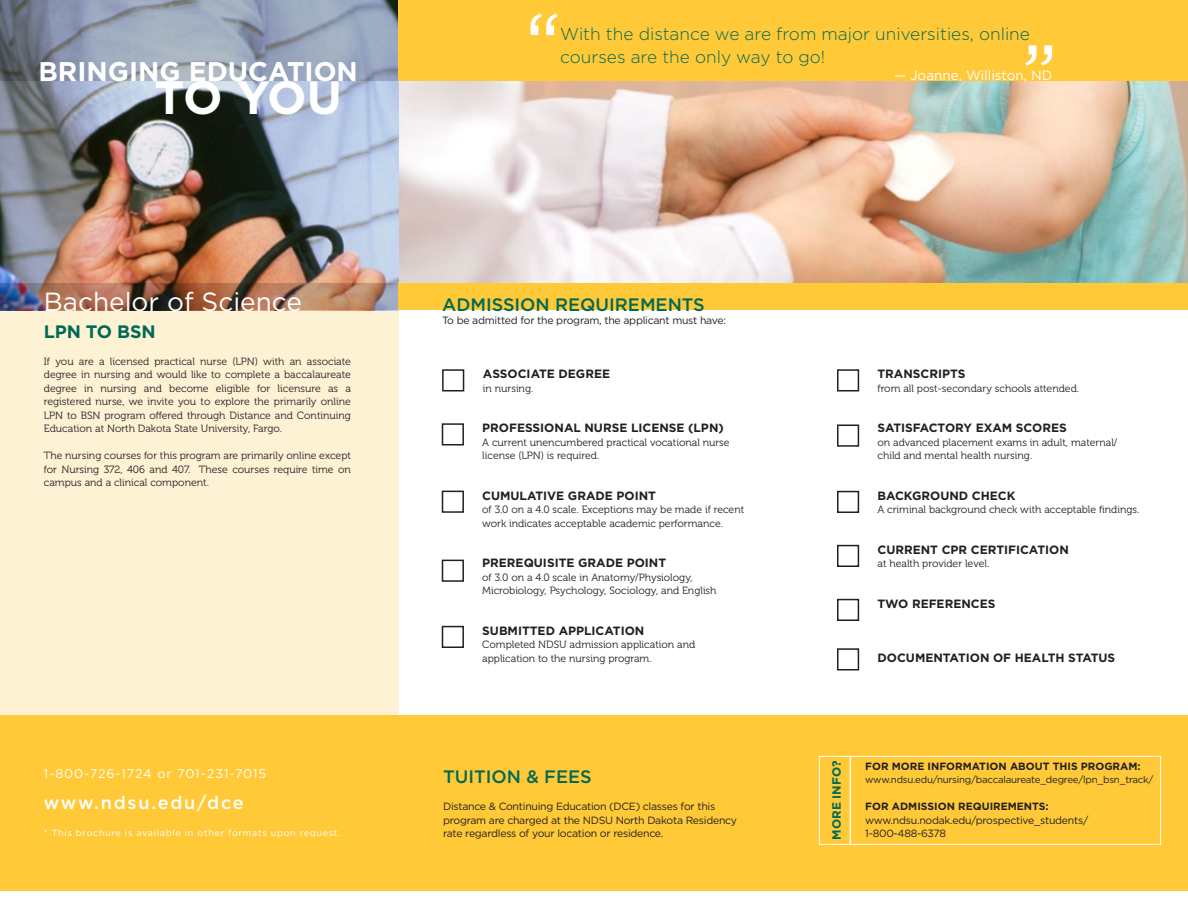
<style>
.page{position:relative;width:1188px;height:918px;background:#fff}
.page>*{position:absolute;margin:0;border:0;box-sizing:border-box;transform-origin:0 0}
.t1{font:700 46.5px "Gotham";color:#fff}
.t2{font:700 27px "Gotham";color:#fff}
.master_title{font:26.25px "Gotham";color:#fff}
.Title_Big{font:500 18px "Gotham";color:#006954}
.t3{font:500 18px "Gotham";letter-spacing:.1em;color:#fff}
.degree_title{font:700 18px "Gotham";letter-spacing:-.01em;color:#006954}
.Title_Large{font:300 17.25px/22.5px "Gotham";color:#006954}
.Title_Large-2{font:13.5px "Gotham";color:#fff}
.t4{font:12.6px "Gotham";letter-spacing:.075em;color:#fff}
.checklist_title{font:700 12px "Gotham";color:#231f20}
.t5{font:700 12px "Gotham";color:#006954}
.checklist_descriptio{font:10.5px/13.5px "Museo 300";color:#231f20}
.body{font:10.5px/13.5px "Museo 300";color:#231f20;text-align:justify}
.Book_Default{font:10.5px/13.5px "Gotham";letter-spacing:-.025em;color:#231f20}
.Program_Title{font:700 10.5px "Gotham";color:#231f20}
.Book_Default-2{font:9.75px "Gotham";letter-spacing:-.025em;color:#231f20}
.t6{font:9px "Gotham";letter-spacing:.075em;color:#fff}
</style>
<div class="page">
<img style="left:398px;top:81px;width:790px;height:203px">
<div style="left:0;top:310px;width:398px;height:581px;background:#fef2d5"></div>
<img style="left:0;top:81px;width:398px;height:203px">
<div style="left:0;top:716px;width:1188px;height:175px;background:#ffc938"></div>
<div style="left:850px;top:756px;width:311px;height:89px;border:1px solid #fff"></div>
<div style="left:819px;top:756px;width:32px;height:89px;border:1px solid #fff"></div>
<img style="left:0;top:284px;width:398px;height:26px">
<svg style="left:0;top:0;width:398px;height:81px;background:#919caf"></svg>
<div style="left:442px;top:369px;width:22px;height:23px;border:2px solid #231f20"></div>
<div style="left:398px;top:0;width:790px;height:81px;background:#ffc938"></div>
<div style="left:398px;top:284px;width:790px;height:26px;background:#ffc938"></div>
<svg style="left:531px;top:13px;width:27px;height:22px"></svg>
<svg style="left:1025px;top:45px;width:27px;height:21px"></svg>
<div style="left:837px;top:491px;width:22px;height:22px;border:2px solid #231f20"></div>
<div style="left:442px;top:423px;width:22px;height:23px;border:2px solid #231f20"></div>
<div style="left:837px;top:369px;width:22px;height:23px;border:2px solid #231f20"></div>
<div style="left:442px;top:491px;width:22px;height:22px;border:2px solid #231f20"></div>
<div style="left:442px;top:560px;width:22px;height:22px;border:2px solid #231f20"></div>
<div style="left:837px;top:545px;width:22px;height:22px;border:2px solid #231f20"></div>
<div style="left:442px;top:626px;width:22px;height:22px;border:2px solid #231f20"></div>
<div style="left:837px;top:599px;width:22px;height:22px;border:2px solid #231f20"></div>
<div style="left:837px;top:648px;width:22px;height:22px;border:2px solid #231f20"></div>
<div style="left:837px;top:424px;width:22px;height:23px;border:2px solid #231f20"></div>
<p class="t2" style="left:38px;top:54px;width:321px">BRINGING EDUCATION</p>
<p class="t1" style="left:154px;top:66px;width:189px">TO YOU</p>
<p class="master_title" style="left:44px;top:284px;width:260px">Bachelor of Science</p>
<p class="degree_title" style="left:44px;top:319px;width:113px">LPN TO BSN</p>
<p class="body" style="left:44px;top:354px;width:309px">If you are a licensed practical nurse (LPN) with an associate degree in nursing and would like to complete a baccalaureate degree in nursing and become eligible for licensure as a registered nurse, we invite you to explore the primarily online LPN to BSN program offered through Distance and Continuing Education at North Dakota State University, Fargo.</p>
<p class="body" style="left:44px;top:449px;width:309px">The nursing courses for this program are primarily online except for Nursing 372, 406 and 407. These courses require time on campus and a clinical component.</p>
<p class="t4" style="left:44px;top:766px;width:224px">1-800-726-1724 or 701-231-7015</p>
<p class="t3" style="left:44px;top:791px;width:201px">www.ndsu.edu/dce</p>
<p class="t6" style="left:44px;top:827px;width:298px">* This brochure is available in other formats upon request.</p>
<p class="Title_Large" style="left:560px;top:22px;width:471px">With the distance we are from major universities, online courses are the only way to go!</p>
<p class="Title_Large-2" style="left:894px;top:67px;width:160px">— Joanne, Williston, ND</p>
<p class="Title_Big" style="left:442px;top:292px;width:264px">ADMISSION REQUIREMENTS</p>
<p class="Book_Default" style="left:442px;top:313px;width:285px">To be admitted for the program, the applicant must have:</p>
<p class="checklist_title" style="left:483px;top:366px;width:129px">ASSOCIATE DEGREE</p>
<p class="checklist_descriptio" style="left:483px;top:381px;width:52px">in nursing.</p>
<p class="checklist_title" style="left:482px;top:420px;width:243px">PROFESSIONAL NURSE LICENSE (LPN)</p>
<p class="checklist_descriptio" style="left:482px;top:435px;width:249px">A current unencumbered practical vocational nurse license (LPN) is required.</p>
<p class="checklist_title" style="left:482px;top:487px;width:175px">CUMULATIVE GRADE POINT</p>
<p class="checklist_descriptio" style="left:482px;top:503px;width:264px">of 3.0 on a 4.0 scale. Exceptions may be made if recent work indicates acceptable academic performance.</p>
<p class="checklist_title" style="left:482px;top:555px;width:185px">PREREQUISITE GRADE POINT</p>
<p class="checklist_descriptio" style="left:482px;top:570px;width:236px">of 3.0 on a 4.0 scale in Anatomy/Physiology,<br>Microbiology, Psychology, Sociology, and English</p>
<p class="checklist_title" style="left:482px;top:622px;width:164px">SUBMITTED APPLICATION</p>
<p class="checklist_descriptio" style="left:482px;top:638px;width:215px">Completed NDSU admission application and application to the nursing program.</p>
<p class="Title_Big" style="left:443px;top:765px;width:150px">TUITION &amp; FEES</p>
<p class="Book_Default" style="left:443px;top:799px;width:296px">Distance &amp; Continuing Education (DCE) classes for this program are charged at the NDSU North Dakota Residency rate regardless of your location or residence.</p>
<p class="checklist_title" style="left:878px;top:366px;width:89px">TRANSCRIPTS</p>
<p class="checklist_descriptio" style="left:878px;top:381px;width:203px">from all post-secondary schools attended.</p>
<p class="checklist_title" style="left:878px;top:420px;width:191px">SATISFACTORY EXAM SCORES</p>
<p class="checklist_descriptio" style="left:878px;top:435px;width:241px">on advanced placement exams in adult, maternal/ child and mental health nursing.</p>
<p class="checklist_title" style="left:878px;top:487px;width:140px">BACKGROUND CHECK</p>
<p class="checklist_descriptio" style="left:878px;top:503px;width:263px">A criminal background check with acceptable findings.</p>
<p class="checklist_title" style="left:878px;top:541px;width:193px">CURRENT CPR CERTIFICATION</p>
<p class="checklist_descriptio" style="left:878px;top:557px;width:113px">at health provider level.</p>
<p class="checklist_title" style="left:878px;top:595px;width:119px">TWO REFERENCES</p>
<p class="checklist_title" style="left:878px;top:649px;width:239px">DOCUMENTATION OF HEALTH STATUS</p>
<p class="t5" style="left:829px;top:840px;width:80px;rotate:-90deg">MORE INFO?</p>
<p class="Program_Title" style="left:865px;top:759px;width:277px">FOR MORE INFORMATION ABOUT THIS PROGRAM:</p>
<p class="Book_Default-2" style="left:865px;top:773px;width:290px">www.ndsu.edu/nursing/baccalaureate_degree/lpn_bsn_track/</p>
<p class="Program_Title" style="left:865px;top:799px;width:185px">FOR ADMISSION REQUIREMENTS:</p>
<p class="Book_Default" style="left:865px;top:813px;width:225px">www.ndsu.nodak.edu/prospective_students/</p>
<p class="Book_Default" style="left:865px;top:826px;width:82px">1-800-488-6378</p>
</div>
